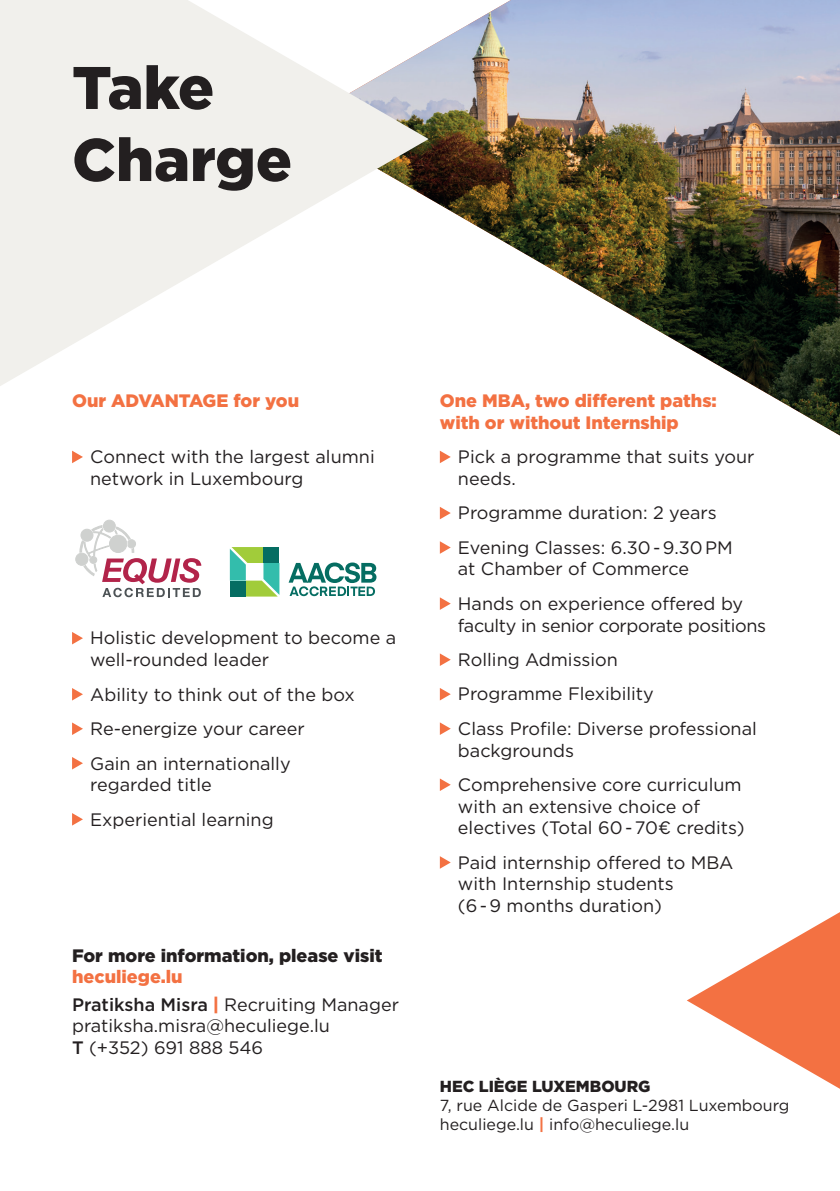
<style>
.page{position:relative;width:840px;height:1191px;background:#fff}
.page>*{position:absolute;margin:0;border:0;box-sizing:border-box;transform-origin:0 0}
.t1{font:900 60px/72px "Gotham";color:#231f20}
.t2{font:18px/34.4px "Gotham";color:#231f20}
.t3{font:900 18px/21.6px "Gotham";color:#f37142}
.t4{font:900 18px "Gotham";color:#231f20}
.t5{font:16px/19.2px "Gotham";color:#231f20}
.t6{font:900 16px "Gotham";color:#231f20}
.s1{font-weight:900;color:#f37142}
.s2{font-weight:500}
.s3{font-weight:700;color:#f37142}
</style>
<div class="page">
<img style="left:428px;top:0;width:411px;height:435px">
<svg style="left:72px;top:451px;width:11px;height:12px"></svg>
<div style="left:76px;top:553px;width:12px;height:12px;background:#cfd1cf;border-radius:50%"></div>
<div style="left:75px;top:553px;width:13px;height:12px;border:1px solid #cfd1cf;border-radius:50%"></div>
<div style="left:103px;top:520px;width:12px;height:12px;background:#cfd1cf;border-radius:50%"></div>
<div style="left:103px;top:520px;width:13px;height:12px;border:1px solid #cfd1cf;border-radius:50%"></div>
<svg style="left:79px;top:525px;width:122px;height:72px"></svg>
<svg style="left:230px;top:547px;width:49px;height:49px"></svg>
<div style="left:230px;top:580px;width:16px;height:16px;background:#056d62"></div>
<svg style="left:288px;top:562px;width:88px;height:34px"></svg>
<svg style="left:72px;top:632px;width:11px;height:12px"></svg>
<svg style="left:72px;top:688px;width:11px;height:12px"></svg>
<svg style="left:72px;top:722px;width:11px;height:13px"></svg>
<svg style="left:72px;top:757px;width:11px;height:12px"></svg>
<svg style="left:72px;top:813px;width:11px;height:12px"></svg>
<svg style="left:439px;top:451px;width:11px;height:12px"></svg>
<svg style="left:439px;top:507px;width:11px;height:12px"></svg>
<svg style="left:439px;top:541px;width:11px;height:13px"></svg>
<svg style="left:439px;top:597px;width:11px;height:13px"></svg>
<svg style="left:439px;top:653px;width:11px;height:13px"></svg>
<svg style="left:439px;top:688px;width:11px;height:12px"></svg>
<svg style="left:439px;top:722px;width:11px;height:13px"></svg>
<svg style="left:439px;top:778px;width:11px;height:13px"></svg>
<svg style="left:439px;top:856px;width:11px;height:12px"></svg>
<svg style="left:0;top:0;width:428px;height:386px;fill:#f1f0ec"></svg>
<svg style="left:687px;top:912px;width:152px;height:176px"></svg>
<h1 class="t1" style="left:72px;top:51px;width:221px">Take<br>Charge</h1>
<p class="t3" style="left:72px;top:390px;width:228px">Our ADVANTAGE for you</p>
<p class="t2" style="left:90px;top:446px;width:286px;line-height:21.6px">Connect with the largest alumni network in Luxembourg</p>
<p class="t2" style="left:90px;top:627px;width:307px;line-height:21.6px">Holistic development to become a well-rounded leader</p>
<p class="t2" style="left:90px;top:676px;width:266px">Ability to think out of the box<br>Re-energize your career<br>Gain an internationally</p>
<p class="t2" style="left:90px;top:767px;width:185px">regarded title<br>Experiential learning</p>
<p class="t4" style="left:72px;top:942px;width:312px">For more information, please visit</p>
<p class="t2" style="left:72px;top:963px;width:328px;line-height:27.2px"><span class="s1">heculiege.lu<br></span><span class="s2">Pratiksha Misra</span> <span class="s1">|</span> Recruiting Manager</p>
<p class="t2" style="left:72px;top:1014px;width:259px;line-height:21.6px">pratiksha.misra@heculiege.lu<br><span class="s2">T</span> (+352) 691 888 546</p>
<p class="t3" style="left:439px;top:390px;width:278px">One MBA, two different paths: with or without Internship</p>
<p class="t2" style="left:457px;top:446px;width:298px;line-height:21.6px">Pick a programme that suits your needs.</p>
<p class="t2" style="left:457px;top:495px;width:276px">Programme duration: 2 years<br>Evening Classes: 6.30 - 9.30 PM</p>
<p class="t2" style="left:457px;top:551px;width:286px">at Chamber of Commerce<br>Hands on experience offered by</p>
<p class="t2" style="left:457px;top:607px;width:309px">faculty in senior corporate positions<br>Rolling Admission<br>Programme Flexibility<br>Class Profile: Diverse professional</p>
<p class="t2" style="left:457px;top:732px;width:285px">backgrounds<br>Comprehensive core curriculum</p>
<p class="t2" style="left:457px;top:795px;width:288px;line-height:21.6px">with an extensive choice of electives (Total 60 - 70€ credits)</p>
<p class="t2" style="left:457px;top:851px;width:277px;line-height:21.6px">Paid internship offered to MBA with Internship students<br>(6 - 9 months duration)</p>
<p class="t6" style="left:439px;top:1075px;width:212px">HEC LIÈGE LUXEMBOURG</p>
<p class="t5" style="left:439px;top:1095px;width:351px">7, rue Alcide de Gasperi L-2981 Luxembourg heculiege.lu <span class="s3">|</span> info@heculiege.lu</p>
</div>
